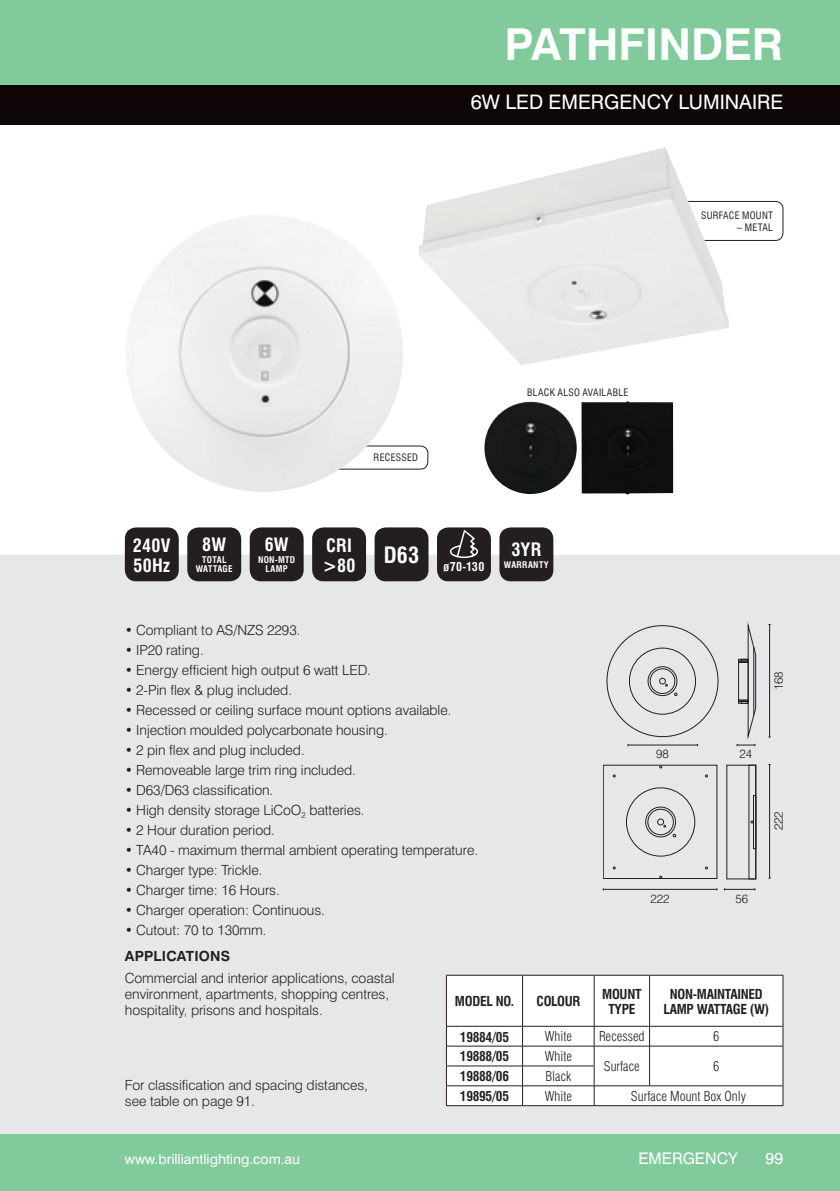
<style>
.page{position:relative;width:840px;height:1191px;background:#fff}
.page>*{position:absolute;margin:0;border:0;box-sizing:border-box;transform-origin:0 0}
.Product_Name_Right{font:700 44px "Swiss 721 BT";color:#fff}
.icons{font:700 condensed 22px "Swiss 721 BT";color:#fff}
.Product_Description{font:20px "Swiss 721 BT";color:#fff}
.icons-2{font:700 condensed 18px/20px "Swiss 721 BT";letter-spacing:.015em;color:#fff}
.t1{font:16px "Swiss 721 BT";color:#fff}
.Body{font:300 14px/16px "Swiss 721 BT";letter-spacing:-.005em;color:#231f20}
.t2{font:14px "Swiss 721 BT";color:#fff}
.Body_head{font:700 14px "Swiss 721 BT";letter-spacing:.015em;color:#231f20}
.Table_Heading_BOLD{font:700 condensed 13.4px/15px "Swiss 721 BT";letter-spacing:-.02em;color:#231f20;text-align:center}
.Table_Text_LIGHT_CON{font:300 condensed 13.4px "Swiss 721 BT";color:#231f20}
.Measurements{font:300 12px "Swiss 721 BT";letter-spacing:-.005em;color:#231f20}
.icons_small{font:700 condensed 12px "Swiss 721 BT";letter-spacing:.03em;color:#fff}
.t3{font:condensed 10px "Swiss 721 BT";letter-spacing:.025em;color:#231f20}
.icons_small-2{font:700 condensed 9px/9px "Swiss 721 BT";letter-spacing:.04em;color:#fff;text-align:center}
</style>
<div class="page">
<div style="left:0;top:0;width:839px;height:91px;background:#80ca9c"></div>
<div style="left:0;top:85px;width:839px;height:39px;background:#0e0607"></div>
<div style="left:0;top:556px;width:839px;height:635px;background:#e6e7e9"></div>
<div style="left:0;top:1134px;width:839px;height:57px;background:#80ca9c"></div>
<hr style="left:768px;top:624px;width:1px;height:113px;background:#231f20">
<hr style="left:768px;top:764px;width:1px;height:114px;background:#231f20">
<hr style="left:603px;top:889px;width:113px;height:1px;background:#231f20">
<hr style="left:627px;top:744px;width:70px;height:1px;background:#231f20">
<hr style="left:724px;top:889px;width:30px;height:1px;background:#231f20">
<div style="left:629px;top:648px;width:66px;height:66px;border:1px solid #231f20;border-radius:50%"></div>
<div style="left:647px;top:666px;width:29px;height:30px;border:1px solid #231f20;border-radius:50%"></div>
<div style="left:649px;top:668px;width:25px;height:25px;border:1px solid #231f20;border-radius:50%"></div>
<svg style="left:659px;top:678px;width:8px;height:8px"></svg>
<svg style="left:736px;top:625px;width:19px;height:121px"></svg>
<div style="left:626px;top:787px;width:68px;height:69px;border:1px solid #231f20;border-radius:50%"></div>
<div style="left:645px;top:807px;width:30px;height:30px;border:1px solid #231f20;border-radius:50%"></div>
<div style="left:647px;top:809px;width:26px;height:26px;border:1px solid #231f20;border-radius:50%"></div>
<div style="left:657px;top:818px;width:6px;height:7px;border:1px solid #231f20;border-radius:50%"></div>
<div style="left:752px;top:795px;width:3px;height:54px;border:1px solid #231f20"></div>
<div style="left:125px;top:527px;width:54px;height:54px;background:#231f20;border-radius:11px"></div>
<div style="left:374px;top:527px;width:54px;height:54px;background:#231f20;border-radius:11px"></div>
<div style="left:249px;top:527px;width:54px;height:54px;background:#231f20;border-radius:11px"></div>
<div style="left:499px;top:527px;width:54px;height:54px;background:#231f20;border-radius:11px"></div>
<div style="left:187px;top:527px;width:54px;height:54px;background:#231f20;border-radius:11px"></div>
<div style="left:437px;top:527px;width:53px;height:54px;background:#231f20;border-radius:11px"></div>
<svg style="left:449px;top:530px;width:29px;height:29px"></svg>
<svg style="left:729px;top:201px;width:54px;height:40px"></svg>
<svg style="left:403px;top:445px;width:25px;height:25px"></svg>
<img style="left:126px;top:216px;width:277px;height:276px">
<img style="left:419px;top:147px;width:310px;height:218px">
<img style="left:484px;top:402px;width:92px;height:92px">
<div style="left:581px;top:401px;width:91px;height:93px;background:#0f100e"></div>
<div style="left:447px;top:976px;width:335px;height:129px;background:#fff"></div>
<hr style="left:446px;top:975px;width:76px;height:1px;background:#231f20">
<hr style="left:446px;top:975px;width:1px;height:51px;background:#231f20">
<hr style="left:522px;top:975px;width:72px;height:1px;background:#231f20">
<hr style="left:522px;top:975px;width:1px;height:51px;background:#231f20">
<hr style="left:594px;top:975px;width:55px;height:1px;background:#231f20">
<hr style="left:593px;top:975px;width:1px;height:51px;background:#231f20">
<hr style="left:649px;top:975px;width:133px;height:1px;background:#231f20">
<hr style="left:649px;top:975px;width:1px;height:51px;background:#231f20">
<hr style="left:782px;top:975px;width:1px;height:51px;background:#231f20">
<hr style="left:522px;top:1026px;width:72px;height:1px;background:#231f20">
<hr style="left:594px;top:1026px;width:55px;height:1px;background:#231f20">
<hr style="left:649px;top:1026px;width:133px;height:1px;background:#231f20">
<hr style="left:522px;top:1045px;width:72px;height:1px;background:#231f20">
<hr style="left:594px;top:1045px;width:55px;height:1px;background:#231f20">
<hr style="left:649px;top:1045px;width:133px;height:1px;background:#231f20">
<svg style="left:649px;top:1026px;width:1px;height:59px"></svg>
<hr style="left:522px;top:1065px;width:72px;height:1px;background:#231f20">
<hr style="left:522px;top:1085px;width:72px;height:1px;background:#231f20">
<svg style="left:446px;top:1026px;width:77px;height:79px;background:#efefef"></svg>
<hr style="left:594px;top:1085px;width:55px;height:1px;background:#231f20">
<svg style="left:593px;top:1026px;width:1px;height:79px"></svg>
<hr style="left:649px;top:1085px;width:133px;height:1px;background:#231f20">
<svg style="left:782px;top:1026px;width:1px;height:79px"></svg>
<hr style="left:446px;top:1105px;width:76px;height:1px;background:#231f20">
<hr style="left:522px;top:1105px;width:72px;height:1px;background:#231f20">
<hr style="left:594px;top:1105px;width:55px;height:1px;background:#231f20">
<hr style="left:649px;top:1105px;width:133px;height:1px;background:#231f20">
<div style="left:312px;top:527px;width:54px;height:54px;background:#231f20;border-radius:11px"></div>
<p class="Product_Name_Right" style="left:504px;top:18px;width:280px">PATHFINDER</p>
<p class="Product_Description" style="left:470px;top:90px;width:313px">6W LED EMERGENCY LUMINAIRE</p>
<p class="t3" style="left:700px;top:209px;width:73px">SURFACE MOUNT</p>
<p class="t3" style="left:736px;top:221px;width:37px">– METAL</p>
<p class="t3" style="left:527px;top:387px;width:103px">BLACK ALSO AVAILABLE</p>
<p class="t3" style="left:373px;top:452px;width:46px">RECESSED</p>
<p class="icons-2" style="left:264px;top:534px;width:25px">6W</p>
<p class="icons_small-2" style="left:258px;top:555px;width:39px">NON-MTD<br>LAMP</p>
<p class="icons-2" style="left:202px;top:534px;width:25px">8W</p>
<p class="icons_small-2" style="left:196px;top:555px;width:38px">TOTAL<br>WATTAGE</p>
<p class="icons_small" style="left:443px;top:559px;width:42px">ø70-130</p>
<p class="icons-2" style="left:322px;top:535px;width:34px">CRI &gt;80</p>
<p class="icons-2" style="left:133px;top:535px;width:39px">240V<br>50Hz</p>
<p class="icons" style="left:383px;top:542px;width:37px">D63</p>
<p class="icons-2" style="left:511px;top:539px;width:31px">3YR</p>
<p class="icons_small-2" style="left:503px;top:560px;width:46px">WARRANTY</p>
<p class="Body" style="left:125px;top:622px;width:177px">• Compliant to AS/NZS 2293.</p>
<p class="Body" style="left:125px;top:642px;width:80px">• IP20 rating.</p>
<p class="Body" style="left:125px;top:662px;width:247px">• Energy efficient high output 6 watt LED.</p>
<p class="Body" style="left:125px;top:682px;width:169px">• 2-Pin flex &amp; plug included.</p>
<p class="Body" style="left:125px;top:702px;width:328px">• Recessed or ceiling surface mount options available.</p>
<p class="Body" style="left:125px;top:722px;width:264px">• Injection moulded polycarbonate housing.</p>
<p class="Body" style="left:125px;top:742px;width:181px">• 2 pin flex and plug included.</p>
<p class="Body" style="left:125px;top:762px;width:232px">• Removeable large trim ring included.</p>
<p class="Body" style="left:125px;top:782px;width:150px">• D63/D63 classification.</p>
<p class="Body" style="left:125px;top:801px;width:241px">• High density storage LiCoO<sub>2</sub> batteries.</p>
<p class="Body" style="left:125px;top:821px;width:151px">• 2 Hour duration period.</p>
<p class="Body" style="left:125px;top:841px;width:354px">• TA40 - maximum thermal ambient operating temperature.</p>
<p class="Body" style="left:125px;top:861px;width:139px">• Charger type: Trickle.</p>
<p class="Body" style="left:125px;top:881px;width:156px">• Charger time: 16 Hours.</p>
<p class="Body" style="left:125px;top:901px;width:201px">• Charger operation: Continuous.</p>
<p class="Body" style="left:125px;top:921px;width:143px">• Cutout: 70 to 130mm.</p>
<p class="Body_head" style="left:125px;top:947px;width:107px">APPLICATIONS</p>
<p class="Body" style="left:125px;top:969px;width:271px">Commercial and interior applications, coastal environment, apartments, shopping centres, hospitality, prisons and hospitals.</p>
<p class="Measurements" style="left:771px;top:690px;width:21px;rotate:-90deg">168</p>
<p class="Measurements" style="left:739px;top:746px;width:14px">24</p>
<p class="Measurements" style="left:655px;top:747px;width:14px">98</p>
<p class="Measurements" style="left:771px;top:830px;width:21px;rotate:-90deg">222</p>
<p class="Measurements" style="left:735px;top:891px;width:14px">56</p>
<p class="Measurements" style="left:650px;top:891px;width:21px">222</p>
<p class="Table_Heading_BOLD" style="left:454px;top:993px;width:61px">MODEL NO.</p>
<p class="Table_Heading_BOLD" style="left:536px;top:993px;width:45px">COLOUR</p>
<p class="Table_Heading_BOLD" style="left:601px;top:986px;width:41px">MOUNT<br>TYPE</p>
<p class="Table_Heading_BOLD" style="left:663px;top:986px;width:107px">NON-MAINTAINED<br>LAMP WATTAGE (W)</p>
<p class="Table_Heading_BOLD" style="left:459px;top:1029px;width:51px">19884/05</p>
<p class="Table_Text_LIGHT_CON" style="left:544px;top:1028px;width:29px">White</p>
<p class="Table_Text_LIGHT_CON" style="left:598px;top:1028px;width:47px">Recessed</p>
<p class="Table_Text_LIGHT_CON" style="left:712px;top:1028px;width:8px">6</p>
<p class="Table_Heading_BOLD" style="left:459px;top:1049px;width:51px">19888/05</p>
<p class="Table_Text_LIGHT_CON" style="left:544px;top:1048px;width:29px">White</p>
<p class="Table_Text_LIGHT_CON" style="left:603px;top:1058px;width:37px">Surface</p>
<p class="Table_Text_LIGHT_CON" style="left:712px;top:1058px;width:8px">6</p>
<p class="Table_Heading_BOLD" style="left:459px;top:1069px;width:51px">19888/06</p>
<p class="Table_Text_LIGHT_CON" style="left:545px;top:1068px;width:27px">Black</p>
<p class="Table_Heading_BOLD" style="left:459px;top:1088px;width:51px">19895/05</p>
<p class="Table_Text_LIGHT_CON" style="left:544px;top:1088px;width:29px">White</p>
<p class="Table_Text_LIGHT_CON" style="left:630px;top:1088px;width:117px">Surface Mount Box Only</p>
<p class="Body" style="left:125px;top:1076px;width:244px">For classification and spacing distances, see table on page 91.</p>
<p class="t2" style="left:125px;top:1150px;width:177px">www.brilliantlighting.com.au</p>
<p class="t1" style="left:638px;top:1148px;width:101px">EMERGENCY</p>
<p class="t1" style="left:765px;top:1148px;width:19px">99</p>
</div>
